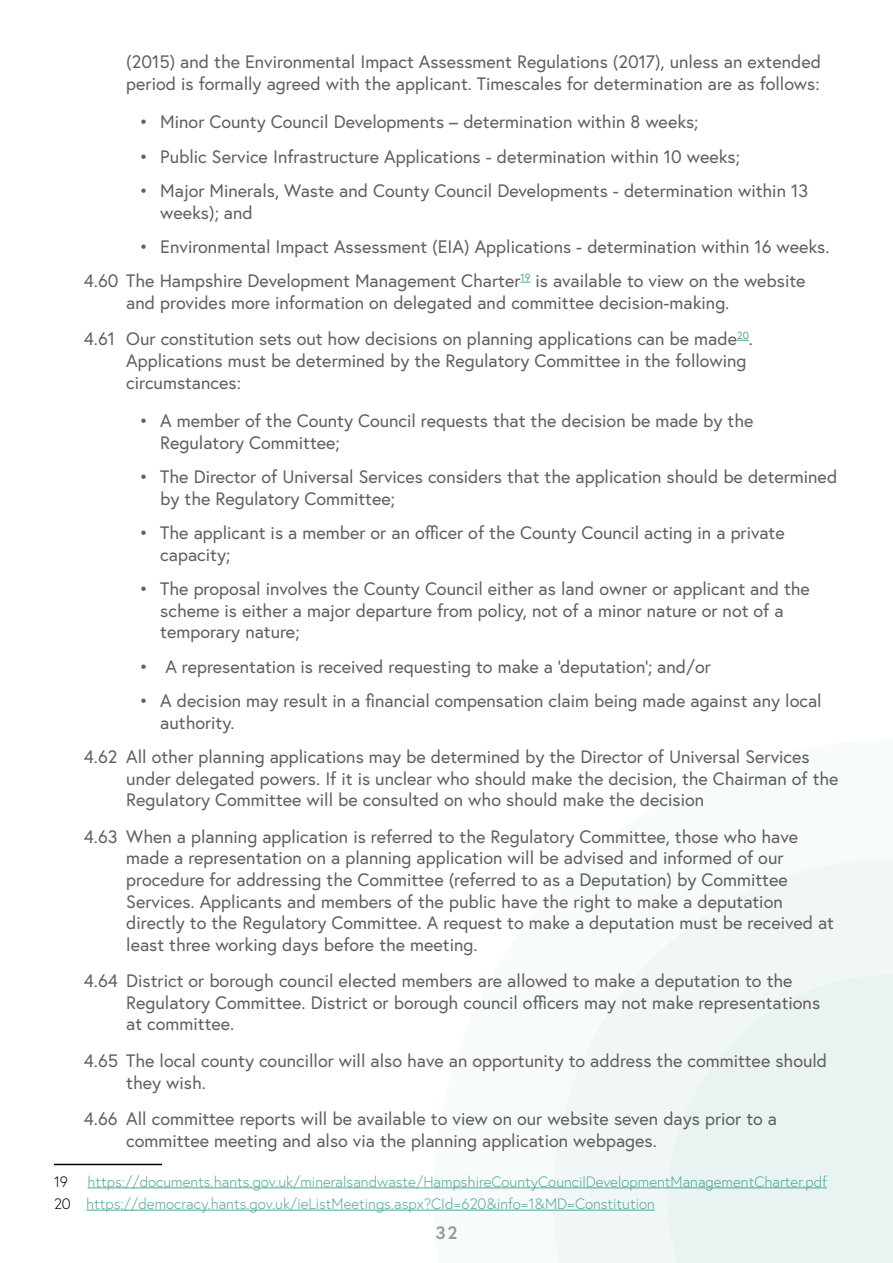
<style>
.page{position:relative;width:893px;height:1263px;background:#fff}
.page>*{position:absolute;margin:0;border:0;box-sizing:border-box;transform-origin:0 0}
.t1{font:18px/21.6px "Europa";color:#635e60}
.t2{font:700 18px "Europa";color:#9e9a97}
.t3{font:300 15px/22.2px "Europa";color:#4aa797}
.t4{font:300 15px "Europa";color:#000}
.s1{color:#000}
</style>
<div class="page">
<div style="left:553px;top:859px;width:340px;height:404px;background:#f0f7f6"></div>
<div style="left:668px;top:974px;width:225px;height:289px;background:#e9f3f2"></div>
<svg style="left:737px;top:340px;width:12px;height:1px"></svg>
<hr style="left:54px;top:1164px;width:108px;height:1px;background:#000">
<hr style="left:88px;top:1187px;width:739px;height:1px;background:#4aa797">
<hr style="left:86px;top:1210px;width:569px;height:1px;background:#4aa797">
<p class="t1" style="left:126px;top:51px;width:696px">(2015) and the Environmental Impact Assessment Regulations (2017), unless an extended period is formally agreed with the applicant. Timescales for determination are as follows:</p>
<p class="t1" style="left:139px;top:111px;width:561px">• Minor County Council Developments – determination within 8 weeks;</p>
<p class="t1" style="left:139px;top:145px;width:602px">• Public Service Infrastructure Applications - determination within 10 weeks;</p>
<p class="t1" style="left:160px;top:180px;width:649px;text-indent:-21px">• Major Minerals, Waste and County Council Developments - determination within 13 weeks); and</p>
<p class="t1" style="left:84px;top:229px;width:747px;line-height:34.3px;text-indent:55px">• Environmental Impact Assessment (EIA) Applications - determination within 16 weeks.<br>4.60 The Hampshire Development Management Charter<sup>19</sup> is available to view on the website</p>
<p class="t1" style="left:84px;top:284px;width:671px;line-height:36.5px;text-indent:43px">and provides more information on delegated and committee decision-making.<br>4.61 Our constitution sets out how decisions on planning applications can be made<sup>20</sup>.</p>
<p class="t1" style="left:126px;top:350px;width:622px">Applications must be determined by the Regulatory Committee in the following circumstances:</p>
<p class="t1" style="left:160px;top:410px;width:595px;text-indent:-21px">• A member of the County Council requests that the decision be made by the<br>Regulatory Committee;</p>
<p class="t1" style="left:160px;top:466px;width:678px;text-indent:-21px">• The Director of Universal Services considers that the application should be determined by the Regulatory Committee;</p>
<p class="t1" style="left:160px;top:522px;width:626px;text-indent:-21px">• The applicant is a member or an officer of the County Council acting in a private capacity;</p>
<p class="t1" style="left:160px;top:578px;width:651px;text-indent:-21px">• The proposal involves the County Council either as land owner or applicant and the scheme is either a major departure from policy, not of a minor nature or not of a temporary nature;</p>
<p class="t1" style="left:139px;top:655px;width:573px">• A representation is received requesting to make a ‘deputation’; and/or</p>
<p class="t1" style="left:160px;top:690px;width:663px;text-indent:-21px">• A decision may result in a financial compensation claim being made against any local authority.</p>
<p class="t1" style="left:126px;top:746px;width:714px;text-indent:-43px">4.62 All other planning applications may be determined by the Director of Universal Services under delegated powers. If it is unclear who should make the decision, the Chairman of the<br>Regulatory Committee will be consulted on who should make the decision</p>
<p class="t1" style="left:126px;top:825px;width:709px;text-indent:-43px">4.63 When a planning application is referred to the Regulatory Committee, those who have made a representation on a planning application will be advised and informed of our procedure for addressing the Committee (referred to as a Deputation) by Committee Services. Applicants and members of the public have the right to make a deputation directly to the Regulatory Committee. A request to make a deputation must be received at least three working days before the meeting.</p>
<p class="t1" style="left:126px;top:970px;width:695px;text-indent:-43px">4.64 District or borough council elected members are allowed to make a deputation to the<br>Regulatory Committee. District or borough council officers may not make representations at committee.</p>
<p class="t1" style="left:126px;top:1049px;width:702px;text-indent:-43px">4.65 The local county councillor will also have an opportunity to address the committee should they wish.</p>
<p class="t1" style="left:126px;top:1107px;width:652px;text-indent:-43px">4.66 All committee reports will be available to view on our website seven days prior to a committee meeting and also via the planning application webpages.</p>
<p class="t3" style="left:54px;top:1170px;width:774px;text-indent:34px">https://documents.hants.gov.uk/mineralsandwaste/HampshireCountyCouncilDevelopmentManagementCharter.pdf<br><span class="s1">20</span> https://democracy.hants.gov.uk/ieListMeetings.aspx?CId=620&amp;info=1&amp;MD=Constitution</p>
<p class="t4" style="left:54px;top:1172px;width:16px">19</p>
<p class="t2" style="left:435px;top:1220px;width:24px">32</p>
</div>
